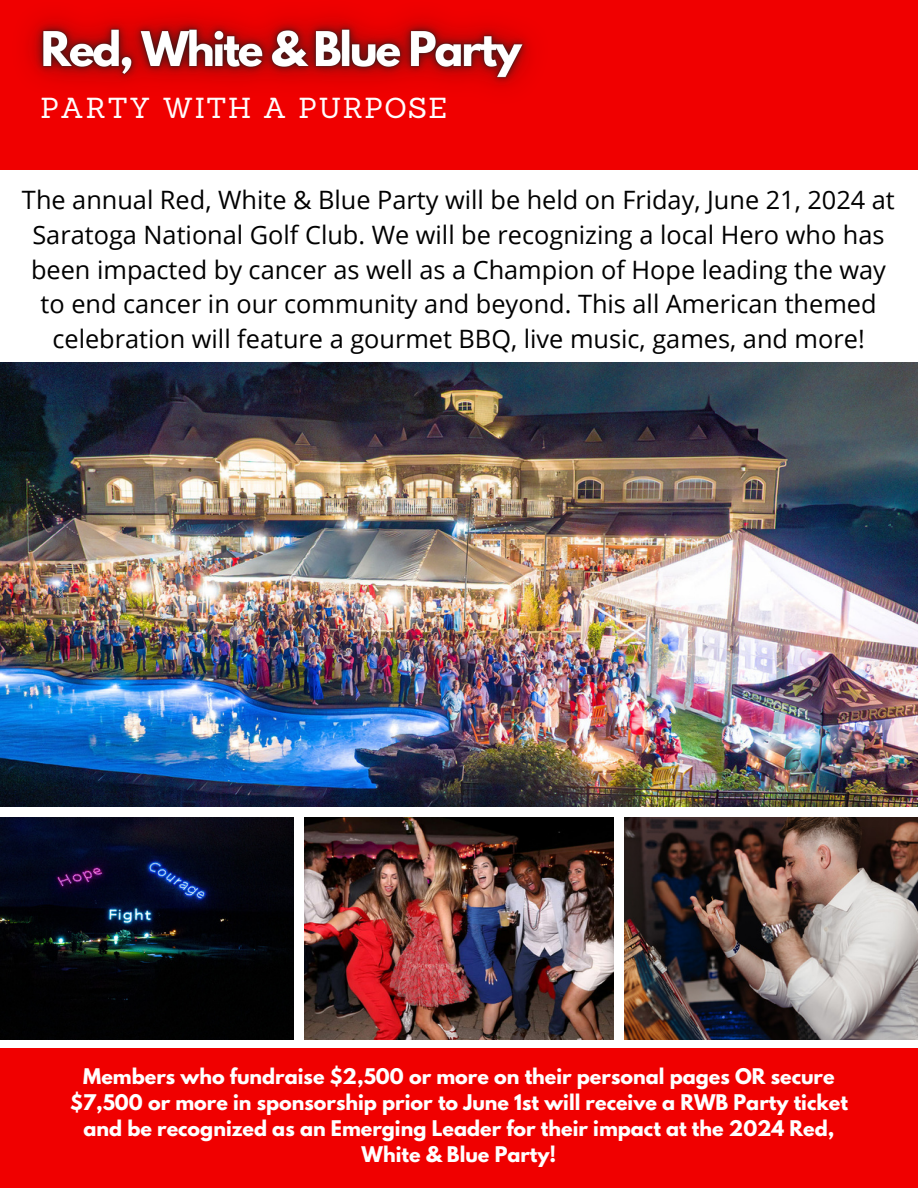
<style>
.page{position:relative;width:918px;height:1188px;background:#fff}
.page>*{position:absolute;margin:0;border:0;box-sizing:border-box;transform-origin:0 0}
.t1{font:28.2px "Sanchez";letter-spacing:.05em;color:#fffcfc}
.t2{font:25.35px/34.8px "Open Sans";color:#000;text-align:center}
.t3{font:700 19.2px/25.8px "League Spartan";color:#fff;text-align:center}
</style>
<div class="page">
<div style="left:0;top:1048px;width:918px;height:140px;background:#f00000"></div>
<img style="left:0;top:362px;width:918px;height:445px">
<img style="left:0;top:818px;width:294px;height:221px">
<img style="left:305px;top:818px;width:308px;height:221px">
<img style="left:624px;top:818px;width:294px;height:221px">
<div style="left:0;top:0;width:918px;height:170px;background:#f00000"></div>
<img style="left:27px;top:16px;width:505px;height:72px">
<p class="t1" style="left:41px;top:89px;width:408px">PARTY WITH A PURPOSE</p>
<p class="t2" style="left:22px;top:182px;width:874px">The annual Red, White &amp; Blue Party will be held on Friday, June 21, 2024 at Saratoga National Golf Club. We will be recognizing a local Hero who has been impacted by cancer as well as a Champion of Hope leading the way to end cancer in our community and beyond. This all American themed celebration will feature a gourmet BBQ, live music, games, and more!</p>
<p class="t3" style="left:70px;top:1066px;width:779px">Members who fundraise $2,500 or more on their personal pages OR secure $7,500 or more in sponsorship prior to June 1st will receive a RWB Party ticket and be recognized as an Emerging Leader for their impact at the 2024 Red, White &amp; Blue Party!</p>
</div>
